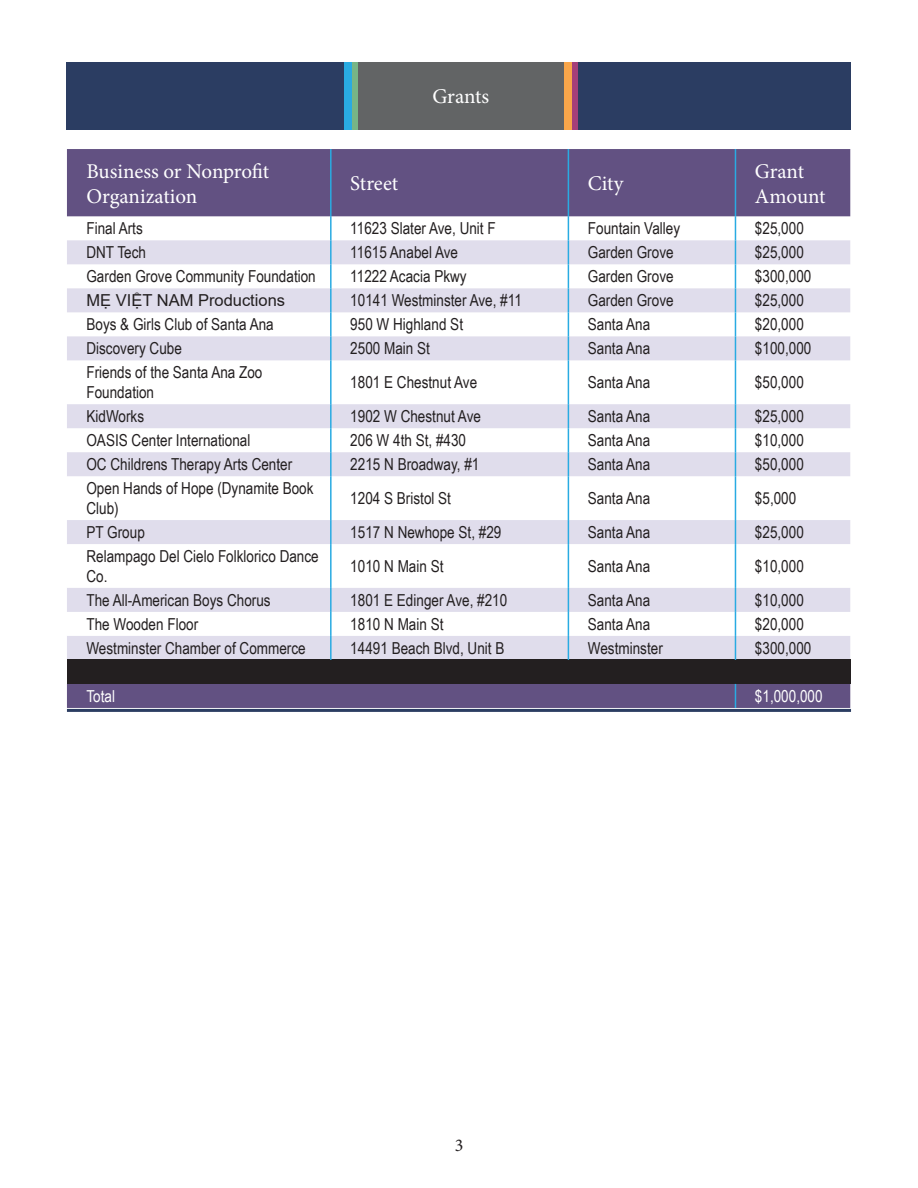
<style>
.page{position:relative;width:918px;height:1188px;background:#fff}
.page>*{position:absolute;margin:0;border:0;box-sizing:border-box;transform-origin:0 0}
.t1{font:21px/25.2px "Minion Pro";letter-spacing:-.005em;color:#fff}
.t2{font:18px "Minion Pro";color:#231f20}
.t3{font:16.5px/19.8px "Arial Narrow";color:#231f20}
.t4{font:16.5px "Arial";color:#231f20}
.t5{font:16.5px "Arial Narrow";color:#fff}
</style>
<div class="page">
<hr style="left:67px;top:709px;width:784px;height:3px;background:#2b3d62">
<div style="left:67px;top:62px;width:784px;height:68px;background:#2b3d62"></div>
<div style="left:357px;top:62px;width:207px;height:68px;background:#626465"></div>
<div style="left:344px;top:62px;width:8px;height:68px;background:#29abe2"></div>
<div style="left:352px;top:62px;width:5px;height:68px;background:#77b586"></div>
<div style="left:564px;top:62px;width:8px;height:68px;background:#f9a64a"></div>
<div style="left:572px;top:62px;width:6px;height:68px;background:#a53f79"></div>
<svg style="left:67px;top:149px;width:783px;height:559px;fill:#625182"></svg>
<svg style="left:67px;top:240px;width:783px;height:420px"></svg>
<div style="left:67px;top:660px;width:783px;height:24px;background:#231f20"></div>
<hr style="left:330px;top:149px;width:2px;height:67px;background:#29abe2">
<hr style="left:568px;top:149px;width:1px;height:67px;background:#29abe2">
<hr style="left:735px;top:149px;width:1px;height:67px;background:#29abe2">
<hr style="left:330px;top:216px;width:2px;height:24px;background:#29abe2">
<hr style="left:330px;top:240px;width:2px;height:24px;background:#29abe2">
<hr style="left:330px;top:264px;width:2px;height:24px;background:#29abe2">
<hr style="left:330px;top:288px;width:2px;height:24px;background:#29abe2">
<hr style="left:330px;top:312px;width:2px;height:24px;background:#29abe2">
<hr style="left:330px;top:336px;width:2px;height:24px;background:#29abe2">
<svg style="left:568px;top:216px;width:1px;height:144px"></svg>
<svg style="left:735px;top:216px;width:1px;height:144px"></svg>
<hr style="left:330px;top:360px;width:2px;height:44px;background:#29abe2">
<hr style="left:568px;top:360px;width:1px;height:44px;background:#29abe2">
<hr style="left:735px;top:360px;width:1px;height:44px;background:#29abe2">
<hr style="left:330px;top:404px;width:2px;height:24px;background:#29abe2">
<hr style="left:330px;top:428px;width:2px;height:24px;background:#29abe2">
<hr style="left:330px;top:452px;width:2px;height:24px;background:#29abe2">
<svg style="left:568px;top:404px;width:1px;height:72px"></svg>
<svg style="left:735px;top:404px;width:1px;height:72px"></svg>
<hr style="left:330px;top:476px;width:2px;height:44px;background:#29abe2">
<hr style="left:568px;top:476px;width:1px;height:44px;background:#29abe2">
<hr style="left:735px;top:476px;width:1px;height:44px;background:#29abe2">
<hr style="left:330px;top:520px;width:2px;height:24px;background:#29abe2">
<svg style="left:568px;top:520px;width:1px;height:24px"></svg>
<svg style="left:735px;top:520px;width:1px;height:24px"></svg>
<hr style="left:330px;top:544px;width:2px;height:44px;background:#29abe2">
<hr style="left:568px;top:544px;width:1px;height:44px;background:#29abe2">
<hr style="left:735px;top:544px;width:1px;height:44px;background:#29abe2">
<hr style="left:330px;top:588px;width:2px;height:24px;background:#29abe2">
<hr style="left:330px;top:612px;width:2px;height:24px;background:#29abe2">
<hr style="left:330px;top:636px;width:2px;height:24px;background:#29abe2">
<svg style="left:568px;top:588px;width:1px;height:72px"></svg>
<svg style="left:735px;top:588px;width:1px;height:72px"></svg>
<svg style="left:735px;top:684px;width:1px;height:24px"></svg>
<p class="t1" style="left:86px;top:159px;width:184px">Business or Nonprofit<br>Organization</p>
<p class="t1" style="left:432px;top:84px;width:58px">Grants</p>
<p class="t1" style="left:350px;top:171px;width:50px">Street</p>
<p class="t1" style="left:588px;top:171px;width:37px">City</p>
<p class="t1" style="left:755px;top:159px;width:72px">Grant<br>Amount</p>
<p class="t3" style="left:86px;top:218px;width:58px">Final Arts</p>
<p class="t3" style="left:350px;top:218px;width:147px">11623 Slater Ave, Unit F</p>
<p class="t3" style="left:588px;top:218px;width:94px">Fountain Valley</p>
<p class="t3" style="left:755px;top:218px;width:50px">$25,000</p>
<p class="t3" style="left:86px;top:242px;width:61px">DNT Tech</p>
<p class="t3" style="left:350px;top:242px;width:109px">11615 Anabel Ave</p>
<p class="t3" style="left:588px;top:242px;width:87px">Garden Grove</p>
<p class="t3" style="left:755px;top:242px;width:50px">$25,000</p>
<p class="t3" style="left:86px;top:266px;width:231px">Garden Grove Community Foundation</p>
<p class="t3" style="left:350px;top:266px;width:118px">11222 Acacia Pkwy</p>
<p class="t3" style="left:588px;top:266px;width:87px">Garden Grove</p>
<p class="t3" style="left:755px;top:266px;width:58px">$300,000</p>
<p class="t4" style="left:86px;top:289px;width:200px">MẸ VIỆT NAM Productions</p>
<p class="t3" style="left:350px;top:290px;width:173px">10141 Westminster Ave, #11</p>
<p class="t3" style="left:588px;top:290px;width:87px">Garden Grove</p>
<p class="t3" style="left:755px;top:290px;width:50px">$25,000</p>
<p class="t3" style="left:86px;top:314px;width:189px">Boys &amp; Girls Club of Santa Ana</p>
<p class="t3" style="left:350px;top:314px;width:114px">950 W Highland St</p>
<p class="t3" style="left:588px;top:314px;width:64px">Santa Ana</p>
<p class="t3" style="left:755px;top:314px;width:50px">$20,000</p>
<p class="t3" style="left:86px;top:338px;width:97px">Discovery Cube</p>
<p class="t3" style="left:350px;top:338px;width:81px">2500 Main St</p>
<p class="t3" style="left:588px;top:338px;width:64px">Santa Ana</p>
<p class="t3" style="left:755px;top:338px;width:58px">$100,000</p>
<p class="t3" style="left:86px;top:362px;width:178px">Friends of the Santa Ana Zoo<br>Foundation</p>
<p class="t3" style="left:350px;top:372px;width:128px">1801 E Chestnut Ave</p>
<p class="t3" style="left:588px;top:372px;width:64px">Santa Ana</p>
<p class="t3" style="left:755px;top:372px;width:50px">$50,000</p>
<p class="t3" style="left:86px;top:406px;width:59px">KidWorks</p>
<p class="t3" style="left:350px;top:406px;width:132px">1902 W Chestnut Ave</p>
<p class="t3" style="left:588px;top:406px;width:64px">Santa Ana</p>
<p class="t3" style="left:755px;top:406px;width:50px">$25,000</p>
<p class="t3" style="left:86px;top:430px;width:165px">OASIS Center International</p>
<p class="t3" style="left:350px;top:430px;width:117px">206 W 4th St, #430</p>
<p class="t3" style="left:588px;top:430px;width:64px">Santa Ana</p>
<p class="t3" style="left:755px;top:430px;width:50px">$10,000</p>
<p class="t3" style="left:86px;top:454px;width:207px">OC Childrens Therapy Arts Center</p>
<p class="t3" style="left:350px;top:454px;width:131px">2215 N Broadway, #1</p>
<p class="t3" style="left:588px;top:454px;width:64px">Santa Ana</p>
<p class="t3" style="left:755px;top:454px;width:50px">$50,000</p>
<p class="t3" style="left:86px;top:478px;width:229px">Open Hands of Hope (Dynamite Book<br>Club)</p>
<p class="t3" style="left:350px;top:488px;width:102px">1204 S Bristol St</p>
<p class="t3" style="left:588px;top:488px;width:64px">Santa Ana</p>
<p class="t3" style="left:755px;top:488px;width:43px">$5,000</p>
<p class="t3" style="left:86px;top:522px;width:60px">PT Group</p>
<p class="t3" style="left:350px;top:522px;width:153px">1517 N Newhope St, #29</p>
<p class="t3" style="left:588px;top:522px;width:64px">Santa Ana</p>
<p class="t3" style="left:755px;top:522px;width:50px">$25,000</p>
<p class="t3" style="left:86px;top:546px;width:234px">Relampago Del Cielo Folklorico Dance<br>Co.</p>
<p class="t3" style="left:350px;top:556px;width:95px">1010 N Main St</p>
<p class="t3" style="left:588px;top:556px;width:64px">Santa Ana</p>
<p class="t3" style="left:755px;top:556px;width:50px">$10,000</p>
<p class="t3" style="left:86px;top:590px;width:186px">The All-American Boys Chorus</p>
<p class="t3" style="left:350px;top:590px;width:158px">1801 E Edinger Ave, #210</p>
<p class="t3" style="left:588px;top:590px;width:64px">Santa Ana</p>
<p class="t3" style="left:755px;top:590px;width:50px">$10,000</p>
<p class="t3" style="left:86px;top:614px;width:113px">The Wooden Floor</p>
<p class="t3" style="left:350px;top:614px;width:95px">1810 N Main St</p>
<p class="t3" style="left:588px;top:614px;width:64px">Santa Ana</p>
<p class="t3" style="left:755px;top:614px;width:50px">$20,000</p>
<p class="t3" style="left:86px;top:638px;width:221px">Westminster Chamber of Commerce</p>
<p class="t3" style="left:350px;top:638px;width:156px">14491 Beach Blvd, Unit B</p>
<p class="t3" style="left:588px;top:638px;width:76px">Westminster</p>
<p class="t3" style="left:755px;top:638px;width:58px">$300,000</p>
<p class="t5" style="left:86px;top:684px;width:30px">Total</p>
<p class="t5" style="left:755px;top:684px;width:69px">$1,000,000</p>
<p class="t2" style="left:455px;top:1133px;width:10px">3</p>
</div>
